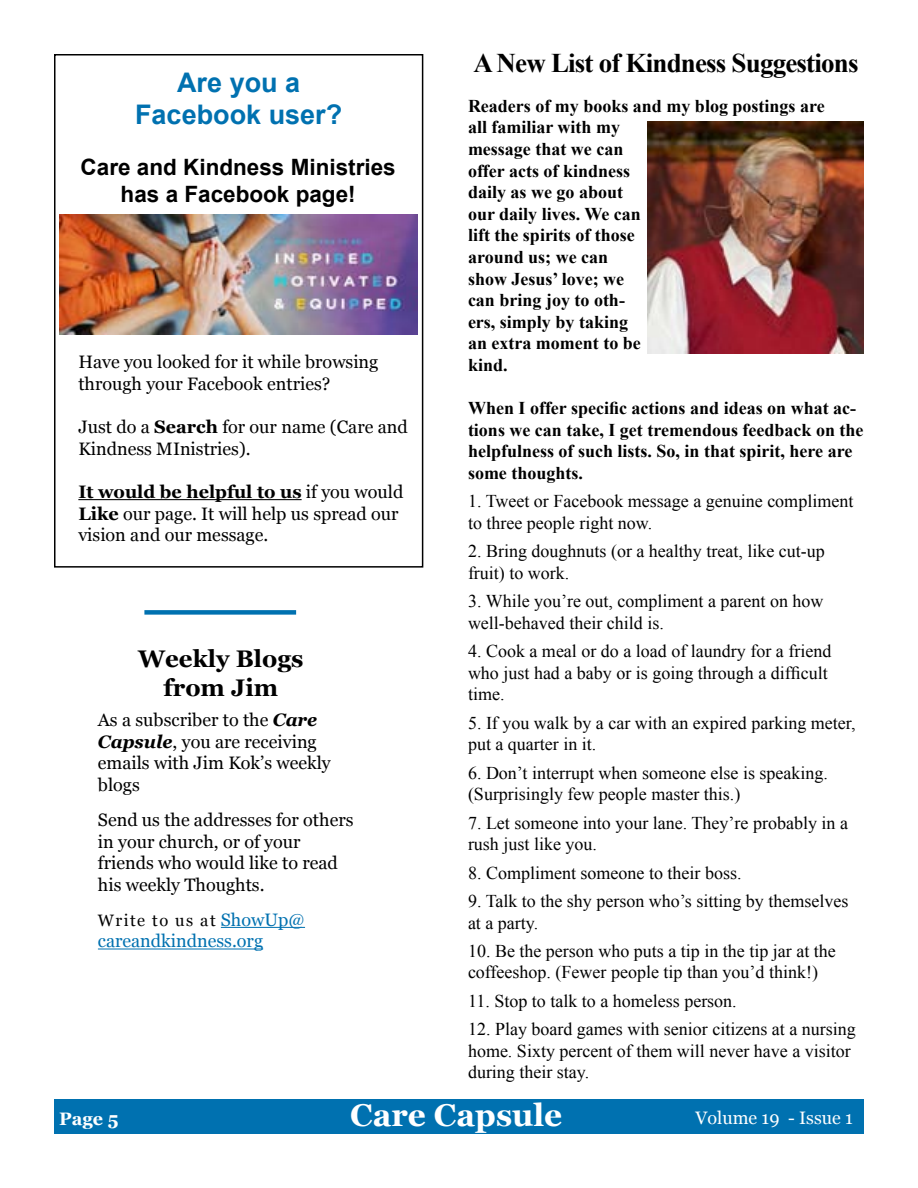
<style>
.page{position:relative;width:918px;height:1188px;background:#fff}
.page>*{position:absolute;margin:0;border:0;box-sizing:border-box;transform-origin:0 0}
.t1{font:700 31.5px "Georgia";color:#fff}
.t2{font:700 27px "Times New Roman";letter-spacing:-.03em;color:#000}
.t3{font:700 27px/32.4px "Arial";color:#0071b0;text-align:center}
.t4{font:700 24px/28.8px "Georgia";color:#000;text-align:center}
.t5{font:700 22.5px/27px "Arial";color:#000;text-align:center}
.t6{font:18px/21.6px "Times New Roman";color:#000}
.t7{font:700 18px/21.6px "Times New Roman";color:#000}
.t8{font:18px/21.6px "Georgia";color:#000}
.t9{font:18px "Georgia";color:#0071b0}
.t10{font:18px "Georgia";color:#fff}
.t11{font:700 18px "Georgia";color:#fff}
.t12{font:16.5px "Georgia";letter-spacing:.09em;color:#000}
.s1{font-weight:700}
.s2{font-weight:700;font-style:italic}
.s3{font-size:18px;color:#0071b0}
</style>
<div class="page">
<div style="left:54px;top:1100px;width:810px;height:34px;background:#0071b0"></div>
<div style="left:54px;top:54px;width:369px;height:514px;border:2px solid #000"></div>
<hr style="left:78px;top:499px;width:224px;height:1px;background:#000">
<img style="left:59px;top:215px;width:359px;height:119px">
<div style="left:144px;top:610px;width:152px;height:5px;background:#0071b0"></div>
<hr style="left:221px;top:927px;width:84px;height:1px;background:#0071b0">
<hr style="left:98px;top:949px;width:165px;height:1px;background:#0071b0">
<img style="left:648px;top:122px;width:216px;height:231px">
<h2 class="t3" style="left:135px;top:66px;width:209px">Are you a<br>Facebook user?</h2>
<p class="t5" style="left:81px;top:154px;width:317px">Care and Kindness Ministries has a Facebook page!</p>
<p class="t8" style="left:78px;top:352px;width:302px">Have you looked for it while browsing through your Facebook entries?</p>
<p class="t8" style="left:78px;top:417px;width:331px">Just do a <span class="s1">Search</span> for our name (Care and<br>Kindness MInistries).</p>
<p class="t8" style="left:78px;top:481px;width:327px"><span class="s1">It would be helpful to us</span> if you would<br><span class="s1">Like</span> our page. It will help us spread our vision and our message.</p>
<h3 class="t4" style="left:138px;top:645px;width:167px">Weekly Blogs from Jim</h3>
<p class="t8" style="left:98px;top:709px;width:234px">As a subscriber to the <span class="s2">Care<br>Capsule</span>, you are receiving emails with Jim Kok’s weekly blogs</p>
<p class="t8" style="left:98px;top:809px;width:257px">Send us the addresses for others in your church, or of your friends who would like to read his weekly Thoughts.</p>
<p class="t12" style="left:98px;top:910px;width:209px">Write to us at <span class="s3">ShowUp@</span></p>
<p class="t9" style="left:98px;top:930px;width:167px">careandkindness.org</p>
<h2 class="t2" style="left:473px;top:44px;width:387px">A New List of Kindness Suggestions</h2>
<p class="t7" style="left:468px;top:94px;width:358px">Readers of my books and my blog postings are all familiar with my<br>message that we can<br>offer acts of kindness<br>daily as we go about<br>our daily lives. We can<br>lift the spirits of those<br>around us; we can<br>show Jesus’ love; we<br>can bring joy to oth-<br>ers, simply by taking<br>an extra moment to be<br>kind.</p>
<p class="t7" style="left:468px;top:397px;width:397px">When I offer specific actions and ideas on what ac&shy;tions we can take, I get tremendous feedback on the helpfulness of such lists. So, in that spirit, here are some thoughts.</p>
<p class="t6" style="left:468px;top:490px;width:387px">1. Tweet or Facebook message a genuine compliment to three people right now.</p>
<p class="t6" style="left:468px;top:540px;width:358px">2. Bring doughnuts (or a healthy treat, like cut-up fruit) to work.</p>
<p class="t6" style="left:468px;top:590px;width:357px">3. While you’re out, compliment a parent on how well-behaved their child is.</p>
<p class="t6" style="left:468px;top:640px;width:365px">4. Cook a meal or do a load of laundry for a friend who just had a baby or is going through a difficult time.</p>
<p class="t6" style="left:468px;top:711px;width:389px">5. If you walk by a car with an expired parking meter, put a quarter in it.</p>
<p class="t6" style="left:468px;top:761px;width:362px">6. Don’t interrupt when someone else is speaking. (Surprisingly few people master this.)</p>
<p class="t6" style="left:468px;top:811px;width:382px">7. Let someone into your lane. They’re probably in a rush just like you.</p>
<p class="t6" style="left:468px;top:861px;width:275px">8. Compliment someone to their boss.</p>
<p class="t6" style="left:468px;top:890px;width:382px">9. Talk to the shy person who’s sitting by themselves at a party.</p>
<p class="t6" style="left:468px;top:939px;width:369px">10. Be the person who puts a tip in the tip jar at the coffeeshop. (Fewer people tip than you’d think!)</p>
<p class="t6" style="left:468px;top:989px;width:270px">11. Stop to talk to a homeless person.</p>
<p class="t6" style="left:468px;top:1018px;width:389px">12. Play board games with senior citizens at a nursing home. Sixty percent of them will never have a visitor during their stay.</p>
<p class="t11" style="left:59px;top:1107px;width:61px">Page 5</p>
<h1 class="t1" style="left:350px;top:1095px;width:214px">Care Capsule</h1>
<p class="t10" style="left:696px;top:1107px;width:159px">Volume 19 - Issue 1</p>
</div>
